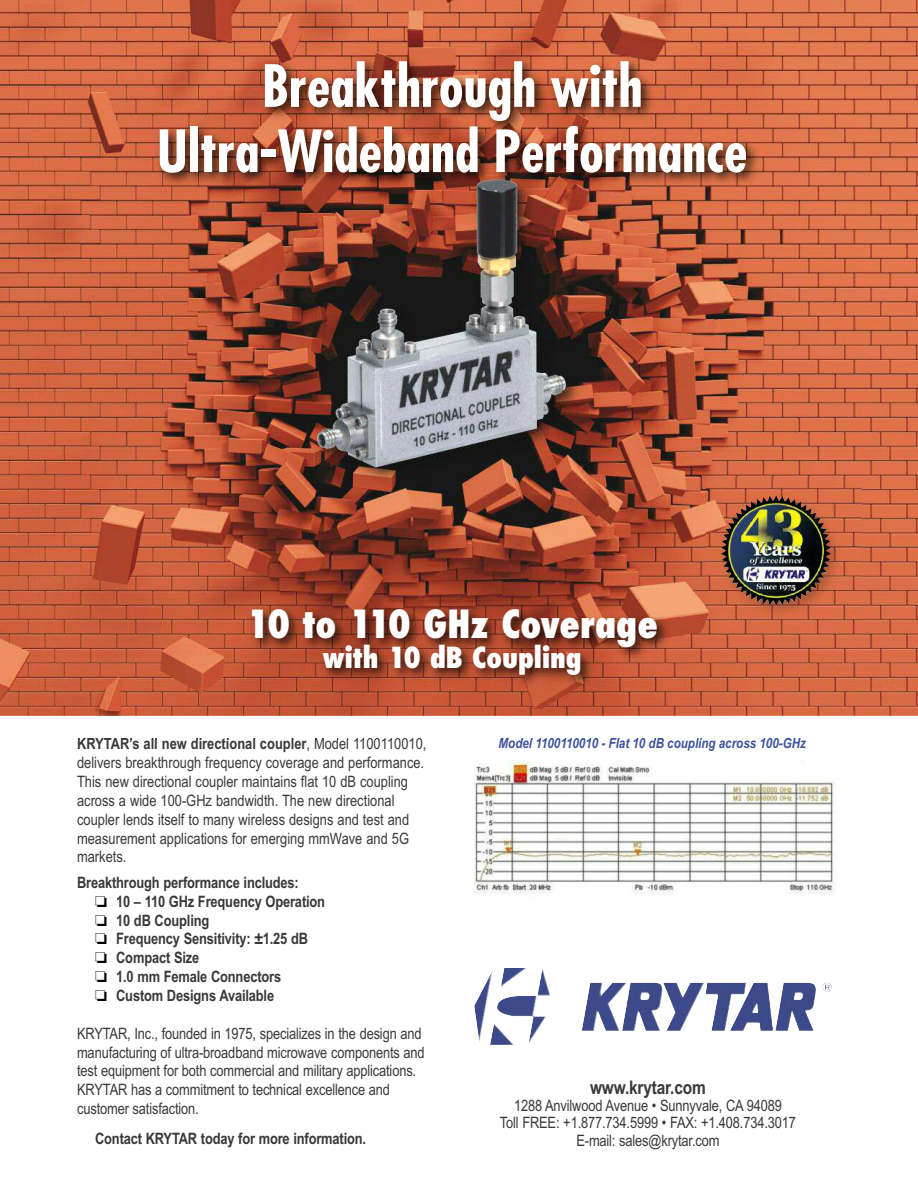
<style>
.page{position:relative;width:918px;height:1188px;background:#fff}
.page>*{position:absolute;margin:0;border:0;box-sizing:border-box;transform-origin:0 0}
.t1{font:700 condensed 56.55px/65.2px "Futura";color:#fff;text-align:center}
.t2{font:800 condensed 37.65px "Futura";color:#fff}
.t3{font:800 condensed 28.35px "Futura";color:#fff}
.t4{font:700 18.9px "Arial Narrow";letter-spacing:-.01em;color:#39383a}
.t5{font:15.75px/18.9px "Arial Narrow";letter-spacing:-.01em;color:#39383a}
.t6{font:700 15.75px/18.9px "Arial Narrow";letter-spacing:-.01em;color:#39383a}
.t7{font:italic 700 14.1px "Arial Narrow";color:#3c549d}
.s1{font-weight:700}
.s2{color:#000}
</style>
<div class="page">
<img style="left:501px;top:968px;width:49px;height:69px">
<img style="left:475px;top:761px;width:360px;height:133px">
<img style="left:0;top:0;width:918px;height:714px">
<img style="left:776px;top:496px;width:48px;height:30px">
<img style="left:0;top:714px;width:918px;height:26px">
<img style="left:78px;top:738px;width:120px;height:2px">
<img style="left:314px;top:738px;width:109px;height:2px">
<img style="left:499px;top:738px;width:99px;height:2px">
<img style="left:723px;top:496px;width:53px;height:43px">
<h1 class="t1" style="left:157px;top:58px;width:592px">Breakthrough with<br>Ultra-Wideband Performance</h1>
<h2 class="t2" style="left:246px;top:603px;width:413px">10 to 110 GHz Coverage</h2>
<h3 class="t3" style="left:323px;top:642px;width:260px">with 10 dB Coupling</h3>
<p class="t5" style="left:77px;top:734px;width:351px"><span class="s1">KRYTAR’s all new directional coupler</span>, Model 1100110010, delivers breakthrough frequency coverage and performance.<br>This new directional coupler maintains flat 10 dB coupling across a wide 100-GHz bandwidth. The new directional coupler lends itself to many wireless designs and test and measurement applications for emerging mmWave and 5G markets.</p>
<p class="t6" style="left:95px;top:873px;width:232px;text-indent:-18px">Breakthrough performance includes:<br><span class="s2">❏</span> 10 – 110 GHz Frequency Operation <span class="s2">❏</span> 10 dB Coupling<br><span class="s2">❏</span> Frequency Sensitivity: ±1.25 dB<br><span class="s2">❏</span> Compact Size<br><span class="s2">❏</span> 1.0 mm Female Connectors<br><span class="s2">❏</span> Custom Designs Available</p>
<p class="t5" style="left:77px;top:1024px;width:349px">KRYTAR, Inc., founded in 1975, specializes in the design and manufacturing of ultra-broadband microwave components and test equipment for both commercial and military applications.<br>KRYTAR has a commitment to technical excellence and customer satisfaction.</p>
<p class="t6" style="left:95px;top:1129px;width:273px">Contact KRYTAR today for more information.</p>
<p class="t7" style="left:499px;top:735px;width:309px">Model 1100110010 - Flat 10 dB coupling across 100-GHz</p>
<p class="t4" style="left:590px;top:1076px;width:117px">www.krytar.com</p>
<p class="t5" style="left:500px;top:1097px;width:298px;line-height:17.2px;text-align:center">1288 Anvilwood Avenue • Sunnyvale, CA 94089<br>Toll FREE: +1.877.734.5999 • FAX: +1.408.734.3017<br>E-mail: sales@krytar.com</p>
</div>
